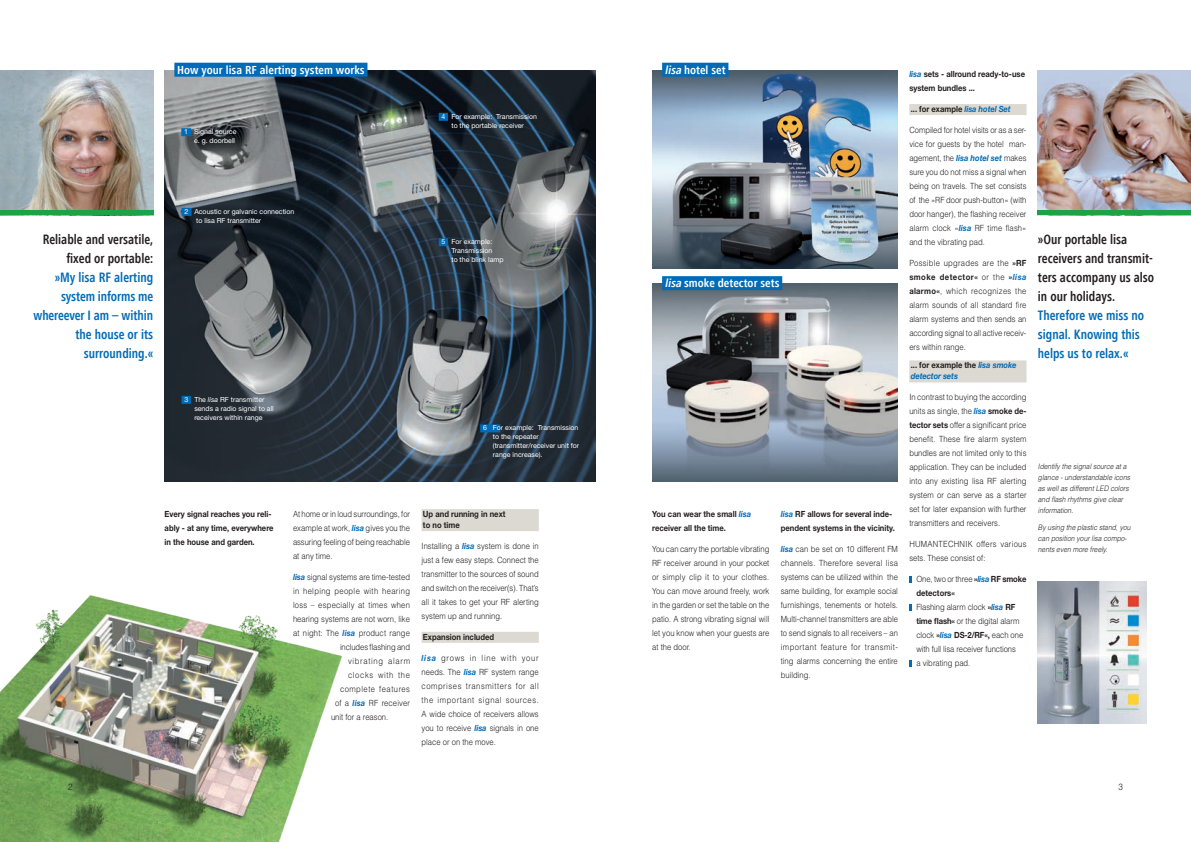
<style>
.page{position:relative;width:1191px;height:842px;background:#fff}
.page>*{position:absolute;margin:0;border:0;box-sizing:border-box;transform-origin:0 0}
.Titel_1_libü{font:700 condensed 14px/19px "Frutiger Next LT";color:#231f20;scale:.9 1}
.Titel_1_rebü{font:700 condensed 14px/19px "Frutiger Next LT";color:#006bb6;text-align:right;scale:.9 1}
.Bild-Head{font:700 condensed 12px "Frutiger Next LT";color:#fff}
.t1{font:300 9px "Helvetica";color:#231f20;scale:.9 1}
.Fließtext{font:300 8.5px/14px "Helvetica";color:#231f20;text-align:justify;scale:.9 1}
.Fließ-Titel{font:700 8.5px/14px "Helvetica Neue";color:#231f20;scale:.9 1}
.Fließ_Aufzählung_o_A{font:300 8.5px/14px "Helvetica";letter-spacing:-.01em;color:#231f20;scale:.9 1}
.Fließtext-2{font:300 8.5px/14px "Helvetica";letter-spacing:.03em;color:#231f20;scale:.9 1}
.Fließ-Titel_Fond_1_z{font:700 8.5px "Helvetica Neue";color:#231f20;scale:.9 1}
.Fließ-Titel_Fond_2-z{font:italic 700 8.5px/11px "Helvetica Neue";letter-spacing:-.01em;color:#006bb6;scale:.9 1}
.Fließ_Aufzählung_o_A-2{font:700 8.5px/14px "Helvetica Neue";color:#231f20;scale:.9 1}
.Fließtext-3{font:300 8.5px "Helvetica";letter-spacing:.045em;color:#231f20;scale:.9 1}
.Fließtext-4{font:300 8.5px "Helvetica";letter-spacing:.025em;color:#231f20;scale:.9 1}
.Fließ-Titel_Fond_2-z-2{font:700 8.5px/11px "Helvetica Neue";color:#231f20;scale:.9 1}
.Fließtext-5{font:300 8.5px "Helvetica";letter-spacing:.06em;color:#231f20;scale:.9 1}
.Fließtext-6{font:300 8.5px "Helvetica";letter-spacing:.09em;color:#231f20;scale:.9 1}
.Fließtext-7{font:300 8.5px "Helvetica";letter-spacing:.085em;color:#231f20;scale:.9 1}
.Bildlegende{font:italic 300 7.5px/11px "Helvetica";color:#231f20;scale:.9 1}
.Grafik_7_11pt_negati{font:7px/9px "Helvetica Neue";color:#fff}
.s1{color:#231f20}
.s2{font-style:italic}
.s3{font-family:"Helvetica Neue";font-weight:700;font-style:italic;color:#006bb6}
.s4{font-style:italic;color:#006bb6}
.s5{font-family:"Helvetica Neue";font-weight:700}
.s6{font-style:normal;color:#231f20}
.s7{font-family:"Helvetica";font-weight:300}
.s8{color:#006bb6}
</style>
<div class="page">
<img style="left:652px;top:71px;width:246px;height:198px">
<img style="left:1038px;top:71px;width:153px;height:140px">
<img style="left:1038px;top:581px;width:108px;height:142px">
<img style="left:0;top:71px;width:153px;height:140px">
<img style="left:164px;top:71px;width:431px;height:411px">
<div style="left:421px;top:509px;width:118px;height:22px;background:#dbd9d1"></div>
<div style="left:421px;top:632px;width:118px;height:11px;background:#dbd9d1"></div>
<div style="left:662px;top:63px;width:66px;height:14px;background:#006bb6"></div>
<div style="left:174px;top:63px;width:193px;height:14px;background:#006bb6"></div>
<div style="left:909px;top:104px;width:117px;height:11px;background:#dbd9d1"></div>
<div style="left:909px;top:360px;width:117px;height:22px;background:#dbd9d1"></div>
<svg style="left:909px;top:576px;width:3px;height:6px"></svg>
<svg style="left:909px;top:604px;width:3px;height:6px"></svg>
<svg style="left:909px;top:660px;width:3px;height:6px"></svg>
<img style="left:652px;top:283px;width:246px;height:198px">
<div style="left:662px;top:276px;width:120px;height:14px;background:#006bb6"></div>
<img style="left:0;top:595px;width:343px;height:247px">
<div style="left:181px;top:128px;width:10px;height:8px;background:#006bb6"></div>
<div style="left:439px;top:113px;width:9px;height:8px;background:#006bb6"></div>
<div style="left:182px;top:208px;width:9px;height:8px;background:#006bb6"></div>
<div style="left:182px;top:396px;width:9px;height:8px;background:#006bb6"></div>
<div style="left:439px;top:238px;width:9px;height:8px;background:#006bb6"></div>
<div style="left:480px;top:424px;width:20px;height:8px;background:#006bb6"></div>
<hr style="left:0;top:211px;width:153px;height:4px;background:#1fa245">
<hr style="left:1037px;top:211px;width:154px;height:4px;background:#1fa245">
<p class="Titel_1_rebü" style="left:34px;top:230px;width:134px"><span class="s1">Reliable and versatile, fixed or portable:<br></span>»My lisa RF alerting system informs me whereever I am – within the house or its surrounding.«</p>
<p class="Bild-Head" style="left:177px;top:63px;width:189px">How your lisa RF alerting system works</p>
<p class="Bild-Head" style="left:665px;top:63px;width:62px"><span class="s2">lisa</span> hotel set</p>
<p class="Grafik_7_11pt_negati" style="left:184px;top:127px;width:54px;text-align:right">1 Signal source e. g. doorbell</p>
<p class="Grafik_7_11pt_negati" style="left:196px;top:207px;width:100px;text-indent:-12px">2 Acoustic or galvanic connection to lisa RF transmitter</p>
<p class="Grafik_7_11pt_negati" style="left:441px;top:112px;width:97px;text-align:center">4 For example: Transmission to the portable receiver</p>
<p class="Grafik_7_11pt_negati" style="left:451px;top:237px;width:54px;text-indent:-10px">5 For example:<br>Transmission<br>to the blink lamp</p>
<p class="Grafik_7_11pt_negati" style="left:194px;top:395px;width:81px;text-indent:-10px">3 The <span class="s2">lisa</span> RF transmitter sends a radio signal to all receivers within range</p>
<p class="Grafik_7_11pt_negati" style="left:493px;top:423px;width:88px;text-indent:-10px">6 For example: Transmission to the repeater (transmitter/receiver unit for range increase).</p>
<p class="Fließ-Titel" style="left:165px;top:507px;width:123px">Every signal reaches you reli&shy;ably - at any time, everywhere in the house and garden.</p>
<p class="Fließtext" style="left:293px;top:507px;width:132px">At home or in loud surroundings, for example at work, <span class="s3">lisa</span> gives you the assuring feeling of being reachable at any time.</p>
<p class="Fließtext" style="left:293px;top:570px;width:131px"><span class="s3">lisa</span> signal systems are time-tested</p>
<p class="Fließtext-3" style="left:293px;top:586px;width:132px">in helping people with hearing</p>
<p class="Fließtext-4" style="left:293px;top:600px;width:131px">loss – especially at times when</p>
<p class="Fließtext" style="left:293px;top:612px;width:131px">hearing systems are not worn, like</p>
<p class="Fließtext" style="left:293px;top:626px;width:131px">at night: The <span class="s3">lisa</span> product range</p>
<p class="Fließtext" style="left:340px;top:640px;width:79px">includes flashing and</p>
<p class="Fließtext-6" style="left:348px;top:656px;width:70px">vibrating alarm</p>
<p class="Fließtext-7" style="left:348px;top:670px;width:70px">clocks with the</p>
<p class="Fließtext-5" style="left:340px;top:684px;width:79px">complete features</p>
<p class="Fließtext" style="left:335px;top:696px;width:85px">of a <span class="s3">lisa</span> RF receiver</p>
<p class="Fließtext" style="left:331px;top:710px;width:65px">unit for a reason.</p>
<p class="Fließ-Titel_Fond_2-z-2" style="left:423px;top:508px;width:93px">Up and running in next to no time</p>
<p class="Fließtext" style="left:421px;top:539px;width:132px">Installing a <span class="s3">lisa</span> system is done in just a few easy steps. Connect the transmitter to the sources of sound and switch on the receiver(s). That’s all it takes to get your RF alerting system up and running.</p>
<p class="Fließ-Titel_Fond_1_z" style="left:423px;top:632px;width:81px">Expansion included</p>
<p class="Fließtext" style="left:421px;top:651px;width:132px"><span class="s3">lisa</span> grows in line with your needs. The <span class="s3">lisa</span> RF system range comprises transmitters for all the important signal sources.<br>A wide choice of receivers allows you to receive <span class="s3">lisa</span> signals in one place or on the move.</p>
<p class="Bild-Head" style="left:665px;top:277px;width:116px"><span class="s2">lisa</span> smoke detector sets</p>
<p class="Fließ-Titel" style="left:652px;top:507px;width:111px">You can wear the small <span class="s4">lisa </span>receiver all the time.</p>
<p class="Fließtext" style="left:652px;top:542px;width:132px">You can carry the portable vibrating RF receiver around in your pocket or simply clip it to your clothes.<br>You can move around freely, work in the garden or set the table on the patio. A strong vibrating signal will let you know when your guests are at the door.</p>
<p class="Fließ-Titel" style="left:780px;top:507px;width:128px"><span class="s4">lisa</span> RF allows for several inde&shy;pendent systems in the vicinity.</p>
<p class="Fließtext" style="left:780px;top:542px;width:132px"><span class="s3">lisa</span> can be set on 10 different FM channels. Therefore several lisa systems can be utilized within the same building, for example social furnishings, tenements or hotels.<br>Multi-channel transmitters are able to send signals to all receivers – an important feature for transmit&shy;ting alarms concerning the entire building.</p>
<p class="Fließ-Titel" style="left:909px;top:67px;width:130px"><span class="s4">lisa</span> sets - allround ready-to-use system bundles ...</p>
<p class="Fließ-Titel_Fond_1_z" style="left:910px;top:104px;width:113px">... for example <span class="s4">lisa hotel Set</span></p>
<p class="Fließtext" style="left:909px;top:123px;width:132px">Compiled for hotel visits or as a ser&shy;vice for guests by the hotel man&shy;agement, the <span class="s3">lisa hotel set</span> makes sure you do not miss a signal when being on travels. The set consists of the »RF door push-button« (with door hanger), the flashing receiver alarm clock »<span class="s3">lisa</span> RF time flash« and the vibrating pad.</p>
<p class="Fließtext" style="left:909px;top:256px;width:132px">Possible upgrades are the <span class="s5">»RF smoke detector«</span> or the <span class="s5">»</span><span class="s3">lisa </span><span class="s5">alarmo«</span>, which recognizes the alarm sounds of all standard fire alarm systems and then sends an according signal to all active receiv&shy;ers within range.</p>
<p class="Fließ-Titel_Fond_2-z" style="left:910px;top:360px;width:119px"><span class="s6">... for example the</span> lisa smoke detector sets</p>
<p class="Fließtext" style="left:909px;top:390px;width:132px">In contrast to buying the according units as single, the <span class="s3">lisa</span> <span class="s5">smoke de&shy;tector sets</span> offer a significant price benefit. These fire alarm system bundles are not limited only to this application. They can be included into any existing lisa RF alerting system or can serve as a starter set for later expansion with further transmitters and receivers.</p>
<p class="Fließtext-2" style="left:909px;top:537px;width:132px">HUMANTECHNIK offers various sets. These consist of:</p>
<p class="Fließ_Aufzählung_o_A-2" style="left:916px;top:572px;width:124px"><span class="s7">One, two or three</span> »<span class="s4">lisa</span> RF smoke detectors«</p>
<p class="Fließ_Aufzählung_o_A" style="left:916px;top:600px;width:120px">Flashing alarm clock <span class="s5">»</span><span class="s3">lisa</span> <span class="s5">RF time flash«</span> or the digital alarm clock <span class="s5">»</span><span class="s3">lisa</span> <span class="s5">DS-2/RF«,</span> each one with full lisa receiver functions</p>
<p class="Fließ_Aufzählung_o_A" style="left:916px;top:656px;width:61px">a vibrating pad.</p>
<p class="Titel_1_libü" style="left:1038px;top:230px;width:131px">»Our portable lisa receivers and transmit&shy;ters accompany us also in our holidays.<br><span class="s8">Therefore we miss no signal. Knowing this helps us to relax.«</span></p>
<p class="Bildlegende" style="left:1038px;top:461px;width:104px">Identify the signal source at a glance - understandable icons as well as different LED colors and flash rhythms give clear information.</p>
<p class="Bildlegende" style="left:1038px;top:521px;width:104px">By using the plastic stand, you can position your lisa compo&shy;nents even more freely.</p>
<p class="t1" style="left:68px;top:781px;width:7px">2</p>
<p class="t1" style="left:1118px;top:781px;width:7px">3</p>
</div>
